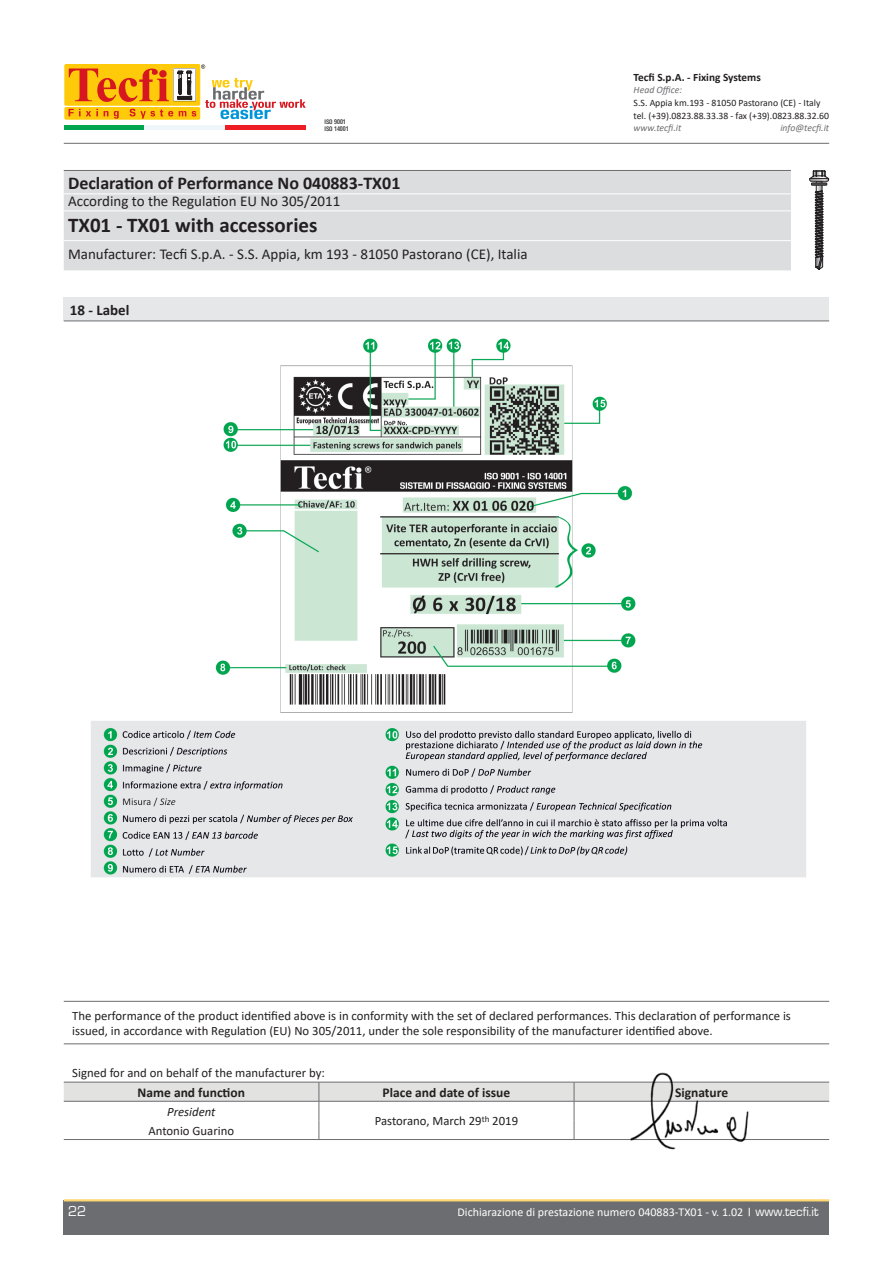
<style>
.page{position:relative;width:893px;height:1263px;background:#fff}
.page>*{position:absolute;margin:0;border:0;box-sizing:border-box;transform-origin:0 0}
.t1{font:700 21px "Calibri";color:#231f20}
.t2{font:700 18px "Calibri";color:#231f20}
.t3{font:15px "Calibri";color:#231f20}
.t4{font:700 15px "Calibri";color:#231f20}
.t5{font:15px "Eurostile";color:#fff}
.t6{font:700 13.5px "Calibri";color:#231f20}
.t7{font:12.75px/15.3px "Calibri";color:#231f20}
.t8{font:italic 12.75px "Calibri";color:#231f20}
.t9{font:12px "Calibri";color:#fff}
.t10{font:700 11.25px "Calibri";color:#231f20}
.t11{font:9.75px/12.8px "Calibri";color:#231f20}
.t12{font:italic 9.75px "Calibri";color:#6c6d70}
.t13{font:condensed 6px/7.2px "DDTW00";color:#231f20}
.s1{font-family:"Eurostile";font-size:13.5px}
</style>
<div class="page">
<div style="left:64px;top:1200px;width:765px;height:34px;background:#6c6d70"></div>
<hr style="left:64px;top:1199px;width:765px;height:2px;background:#fed772">
<svg style="left:809px;top:171px;width:20px;height:99px"></svg>
<div style="left:64px;top:64px;width:136px;height:42px;background:#feca0a;border-radius:2px"></div>
<div style="left:64px;top:107px;width:136px;height:13px;background:#feca0a;border-radius:2px"></div>
<svg style="left:68px;top:64px;width:238px;height:55px"></svg>
<div style="left:64px;top:125px;width:81px;height:5px;background:#00a54f"></div>
<div style="left:145px;top:125px;width:80px;height:5px;background:#eff6f9"></div>
<div style="left:225px;top:125px;width:81px;height:5px;background:#ee1d23"></div>
<hr style="left:64px;top:143px;width:765px;height:1px;background:#6c6d70">
<div style="left:64px;top:171px;width:727px;height:99px;background:#dcdddf"></div>
<hr style="left:64px;top:170px;width:727px;height:1px;background:#6c6d70">
<hr style="left:64px;top:193px;width:727px;height:1px;background:#fff">
<hr style="left:64px;top:210px;width:727px;height:1px;background:#fff">
<hr style="left:64px;top:240px;width:727px;height:1px;background:#fff">
<div style="left:64px;top:298px;width:765px;height:23px;background:#e6e7e9"></div>
<hr style="left:64px;top:1001px;width:255px;height:1px;background:#6c6d70">
<hr style="left:319px;top:1001px;width:255px;height:1px;background:#6c6d70">
<hr style="left:574px;top:1001px;width:255px;height:1px;background:#6c6d70">
<hr style="left:64px;top:1043px;width:255px;height:1px;background:#6c6d70">
<hr style="left:319px;top:1043px;width:255px;height:1px;background:#6c6d70">
<hr style="left:574px;top:1043px;width:255px;height:1px;background:#6c6d70">
<svg style="left:64px;top:1082px;width:765px;height:57px"></svg>
<hr style="left:64px;top:1139px;width:255px;height:1px;background:#6c6d70">
<hr style="left:319px;top:1139px;width:255px;height:1px;background:#6c6d70">
<hr style="left:574px;top:1139px;width:255px;height:1px;background:#6c6d70">
<hr style="left:64px;top:321px;width:255px;height:1px;background:#6c6d70">
<hr style="left:319px;top:321px;width:255px;height:1px;background:#6c6d70">
<hr style="left:574px;top:321px;width:255px;height:1px;background:#6c6d70">
<img style="left:91px;top:338px;width:715px;height:539px">
<img style="left:628px;top:1072px;width:121px;height:78px">
<p class="t13" style="left:324px;top:118px;width:26px">ISO 9001<br>ISO 14001</p>
<h2 class="t2" style="left:68px;top:170px;width:334px">Declaration of Performance No 040883-TX01</h2>
<p class="t3" style="left:68px;top:191px;width:274px">According to the Regulation EU No 305/2011</p>
<h1 class="t1" style="left:68px;top:210px;width:251px">TX01 - TX01 with accessories</h1>
<p class="t3" style="left:68px;top:244px;width:461px">Manufacturer: Tecfi S.p.A. - S.S. Appia, km 193 - 81050 Pastorano (CE), Italia</p>
<p class="t4" style="left:70px;top:299px;width:61px">18 - Label</p>
<p class="t10" style="left:634px;top:69px;width:129px">Tecfi S.p.A. - Fixing Systems</p>
<p class="t12" style="left:634px;top:83px;width:50px">Head Office:</p>
<p class="t11" style="left:634px;top:96px;width:197px">S.S. Appia km.193 - 81050 Pastorano (CE) - Italy tel. (+39).0823.88.33.38 - fax (+39).0823.88.32.60</p>
<p class="t12" style="left:634px;top:121px;width:49px">www.tecfi.it</p>
<p class="t12" style="left:780px;top:121px;width:50px">info@tecfi.it</p>
<p class="t7" style="left:72px;top:1007px;width:720px">The performance of the product identified above is in conformity with the set of declared performances. This declaration of performance is issued, in accordance with Regulation (EU) No 305/2011, under the sole responsibility of the manufacturer identified above.</p>
<p class="t7" style="left:72px;top:1065px;width:254px">Signed for and on behalf of the manufacturer by:</p>
<p class="t6" style="left:138px;top:1083px;width:109px">Name and function</p>
<p class="t6" style="left:383px;top:1083px;width:129px">Place and date of issue</p>
<p class="t6" style="left:675px;top:1083px;width:55px">Signature</p>
<p class="t8" style="left:167px;top:1102px;width:50px">President</p>
<p class="t7" style="left:375px;top:1113px;width:145px">Pastorano, March 29<sup>th</sup> 2019</p>
<p class="t7" style="left:148px;top:1122px;width:87px">Antonio Guarino</p>
<p class="t5" style="left:68px;top:1203px;width:20px">22</p>
<p class="t9" style="left:458px;top:1204px;width:362px">Dichiarazione di prestazione numero 040883-TX01 - v. 1.02 <span class="s1">www.tecfi.it</span></p>
</div>
